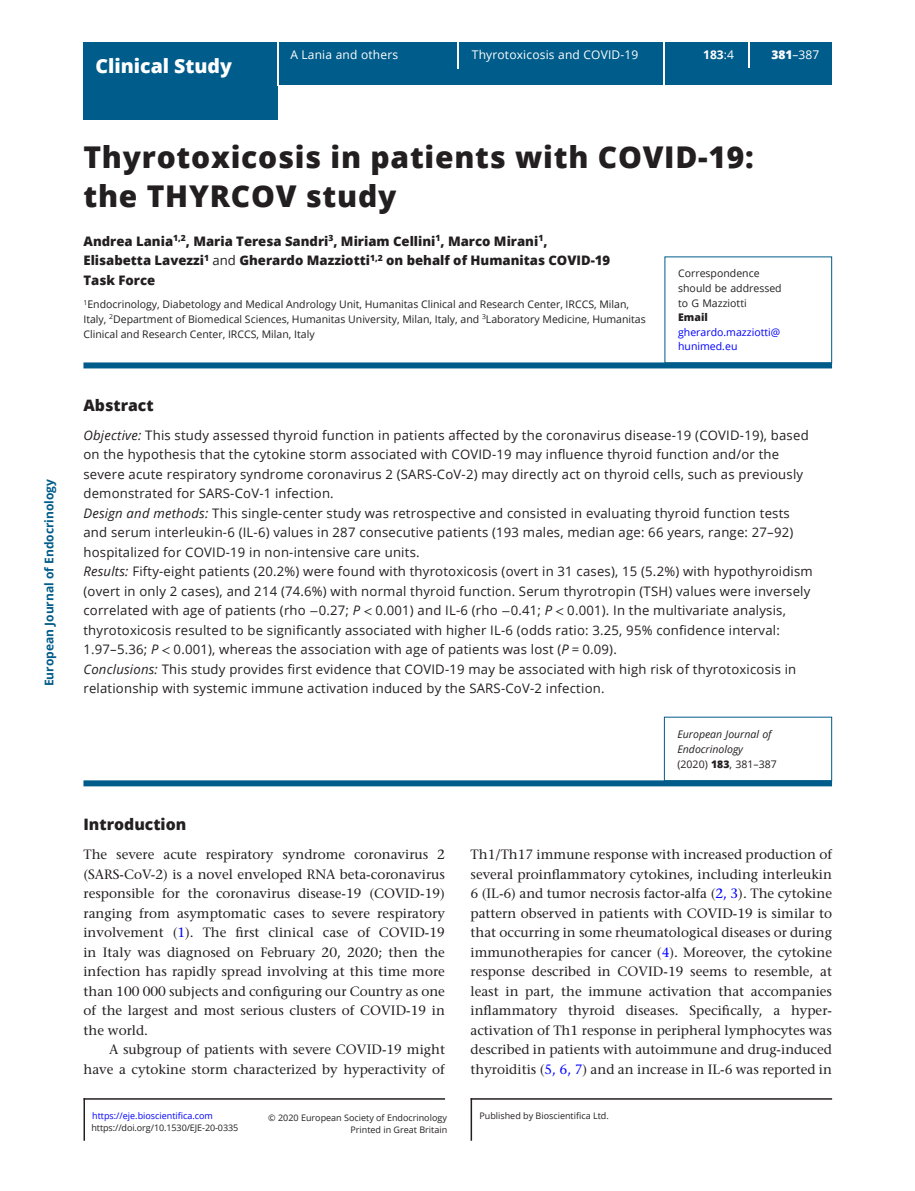
<style>
.page{position:relative;width:915px;height:1191px;background:#fff}
.page>*{position:absolute;margin:0;border:0;box-sizing:border-box;transform-origin:0 0}
.CT{font:800 30px/39px "Open Sans";letter-spacing:.025em;color:#231f20}
.AT{font:800 19.5px "Open Sans";color:#fff}
.H1_Rule{font:800 15.75px "Open Sans";color:#231f20}
.ABS_H{font:800 15.75px "Open Sans";color:#231f20}
.TXI{font:500 13.5px/19.5px "Stone Serif Std";color:#231f20;text-align:right}
.TXT{font:500 13.5px/19.5px "Stone Serif Std";color:#231f20;text-align:justify}
.ABS_TXT{font:13.2px/19.5px "Open Sans";letter-spacing:.015em;color:#231f20}
.ABS_TXT_L{font:13.2px/19.5px "Open Sans";letter-spacing:.015em;color:#231f20}
.AU{font:800 13.2px/19.5px "Open Sans";color:#231f20}
.t1{font:12px "Open Sans";letter-spacing:.015em;color:#fff}
.t2{font:700 12px "Open Sans";color:#005c8a}
.t3{font:700 12px "Open Sans";color:#fff}
.Address{font:10.5px/14.7px "Open Sans";color:#231f20}
.Corres{font:italic 10.5px/14.7px "Open Sans";color:#231f20}
.Corres-2{font:10.5px "Open Sans";color:#231f20}
.Corres-3{font:10.5px/14.7px "Open Sans";color:#00f}
.Corres-4{font:800 10.5px "Open Sans";color:#231f20}
.DOI{font:9px "Open Sans";color:#231f20}
.t4{font:9px "Open Sans";color:#00f}
.TXT-2{font:9px "Open Sans";color:#231f20}
.s1{font-weight:400}
.s2{font-weight:800}
.s3{font-style:italic}
.s4{font-family:"STIX General"}
.s5{color:#00f}
.s6{font-style:normal}
.s7{font-weight:800;font-style:normal}
</style>
<div class="page">
<div style="left:83px;top:84px;width:194px;height:35px;background:#005c8a"></div>
<hr style="left:83px;top:1098px;width:362px;height:1px;background:#231f20">
<hr style="left:83px;top:1098px;width:2px;height:42px;background:#231f20">
<hr style="left:470px;top:1098px;width:361px;height:1px;background:#231f20">
<hr style="left:470px;top:1098px;width:2px;height:42px;background:#231f20">
<div style="left:83px;top:42px;width:748px;height:43px;background:#005c8a"></div>
<hr style="left:277px;top:42px;width:1px;height:43px;background:#fff">
<hr style="left:663px;top:42px;width:1px;height:43px;background:#fff">
<hr style="left:457px;top:42px;width:2px;height:26px;background:#fff">
<hr style="left:747px;top:43px;width:2px;height:25px;background:#fff">
<div style="left:83px;top:362px;width:748px;height:6px;background:#005c8a"></div>
<div style="left:83px;top:780px;width:748px;height:6px;background:#005c8a"></div>
<div style="left:664px;top:256px;width:167px;height:107px;border:1px solid #005c8a"></div>
<div style="left:663px;top:717px;width:168px;height:64px;border:1px solid #005c8a"></div>
<p class="t2" style="left:40px;top:686px;width:209px;rotate:-90deg">European Journal of Endocrinology</p>
<p class="AT" style="left:95px;top:51px;width:138px">Clinical Study</p>
<p class="t1" style="left:290px;top:47px;width:109px">A Lania and others</p>
<p class="t1" style="left:471px;top:47px;width:168px">Thyrotoxicosis and COVID-19</p>
<p class="t3" style="left:703px;top:47px;width:32px">183<span class="s1">:4</span></p>
<p class="t1" style="left:771px;top:47px;width:49px"><span class="s2">381</span>–387</p>
<p class="CT" style="left:83px;top:136px;width:671px">Thyrotoxicosis in patients with COVID-19: the THYRCOV study</p>
<p class="AU" style="left:83px;top:230px;width:528px">Andrea Lania<sup>1,2</sup>, Maria Teresa Sandri<sup>3</sup>, Miriam Cellini<sup>1</sup>, Marco Mirani<sup>1</sup>,<br>Elisabetta Lavezzi<sup>1</sup> <span class="s1">and</span> Gherardo Mazziotti<sup>1,2</sup> on behalf of Humanitas COVID-19<br>Task Force</p>
<p class="Address" style="left:83px;top:297px;width:563px"><sup>1</sup>Endocrinology, Diabetology and Medical Andrology Unit, Humanitas Clinical and Research Center, IRCCS, Milan,<br>Italy, <sup>2</sup>Department of Biomedical Sciences, Humanitas University, Milan, Italy, and <sup>3</sup>Laboratory Medicine, Humanitas<br>Clinical and Research Center, IRCCS, Milan, Italy</p>
<p class="Corres-2" style="left:678px;top:266px;width:83px">Correspondence</p>
<p class="Corres-2" style="left:678px;top:281px;width:105px">should be addressed</p>
<p class="Corres-2" style="left:678px;top:295px;width:70px">to G Mazziotti</p>
<p class="Corres-4" style="left:678px;top:309px;width:31px">Email</p>
<p class="Corres-3" style="left:678px;top:324px;width:104px">gherardo.mazziotti@ hunimed.eu</p>
<p class="ABS_H" style="left:83px;top:393px;width:72px">Abstract</p>
<p class="ABS_TXT" style="left:83px;top:425px;width:726px"><span class="s3">Objective:</span> This study assessed thyroid function in patients affected by the coronavirus disease-19 (COVID-19), based on the hypothesis that the cytokine storm associated with COVID-19 may influence thyroid function and/or the severe acute respiratory syndrome coronavirus 2 (SARS-CoV-2) may directly act on thyroid cells, such as previously demonstrated for SARS-CoV-1 infection.</p>
<p class="ABS_TXT" style="left:83px;top:503px;width:711px"><span class="s3">Design and methods:</span> This single-center study was retrospective and consisted in evaluating thyroid function tests and serum interleukin-6 (IL-6) values in 287 consecutive patients (193 males, median age: 66 years, range: 27–92) hospitalized for COVID-19 in non-intensive care units.</p>
<p class="ABS_TXT" style="left:83px;top:561px;width:730px"><span class="s3">Results:</span> Fifty-eight patients (20.2%) were found with thyrotoxicosis (overt in 31 cases), 15 (5.2%) with hypothyroidism (overt in only 2 cases), and 214 (74.6%) with normal thyroid function. Serum thyrotropin (TSH) values were inversely correlated with age of patients (rho <span class="s4">−</span>0.27; <span class="s3">P</span> <span class="s4">&lt;</span> 0.001) and IL-6 (rho <span class="s4">−</span>0.41; <span class="s3">P</span> <span class="s4">&lt;</span> 0.001). In the multivariate analysis, thyrotoxicosis resulted to be significantly associated with higher IL-6 (odds ratio: 3.25, 95% confidence interval:<br>1.97–5.36; <span class="s3">P</span> <span class="s4">&lt;</span> 0.001), whereas the association with age of patients was lost (<span class="s3">P</span> = 0.09).</p>
<p class="ABS_TXT_L" style="left:83px;top:659px;width:714px"><span class="s3">Conclusions:</span> This study provides first evidence that COVID-19 may be associated with high risk of thyrotoxicosis in relationship with systemic immune activation induced by the SARS-CoV-2 infection.</p>
<p class="H1_Rule" style="left:83px;top:812px;width:104px">Introduction</p>
<p class="TXT" style="left:83px;top:844px;width:363px">The severe acute respiratory syndrome coronavirus 2 (SARS-CoV-2) is a novel enveloped RNA beta-coronavirus responsible for the coronavirus disease-19 (COVID-19) ranging from asymptomatic cases to severe respiratory involvement (<span class="s5">1</span>). The first clinical case of COVID-19 in Italy was diagnosed on February 20, 2020; then the infection has rapidly spread involving at this time more than 100 000 subjects and configuring our Country as one of the largest and most serious clusters of COVID-19 in the world.</p>
<p class="TXI" style="left:83px;top:1039px;width:363px">A subgroup of patients with severe COVID-19 might have a cytokine storm characterized by hyperactivity of</p>
<p class="t4" style="left:92px;top:1109px;width:122px">https://eje.bioscientifica.com</p>
<p class="DOI" style="left:268px;top:1112px;width:180px">© 2020 European Society of Endocrinology</p>
<p class="DOI" style="left:91px;top:1121px;width:148px">https://doi.org/10.1530/EJE-20-0335</p>
<p class="DOI" style="left:350px;top:1123px;width:98px">Printed in Great Britain</p>
<p class="Corres" style="left:677px;top:727px;width:101px">European Journal of<br>Endocrinology<br><span class="s6">(2020)</span> <span class="s7">183</span><span class="s6">, 381–387</span></p>
<p class="TXI" style="left:470px;top:844px;width:363px;text-align:justify">Th1/Th17 immune response with increased production of several proinflammatory cytokines, including interleukin 6 (IL-6) and tumor necrosis factor-alfa (<span class="s5">2, 3</span>). The cytokine pattern observed in patients with COVID-19 is similar to that occurring in some rheumatological diseases or during immunotherapies for cancer (<span class="s5">4</span>). Moreover, the cytokine response described in COVID-19 seems to resemble, at least in part, the immune activation that accompanies inflammatory thyroid diseases. Specifically, a hyper&shy;activation of Th1 response in peripheral lymphocytes was described in patients with autoimmune and drug-induced thyroiditis (<span class="s5">5, 6, 7</span>) and an increase in IL-6 was reported in</p>
<p class="TXT-2" style="left:479px;top:1109px;width:131px">Published by Bioscientifica Ltd.</p>
</div>
